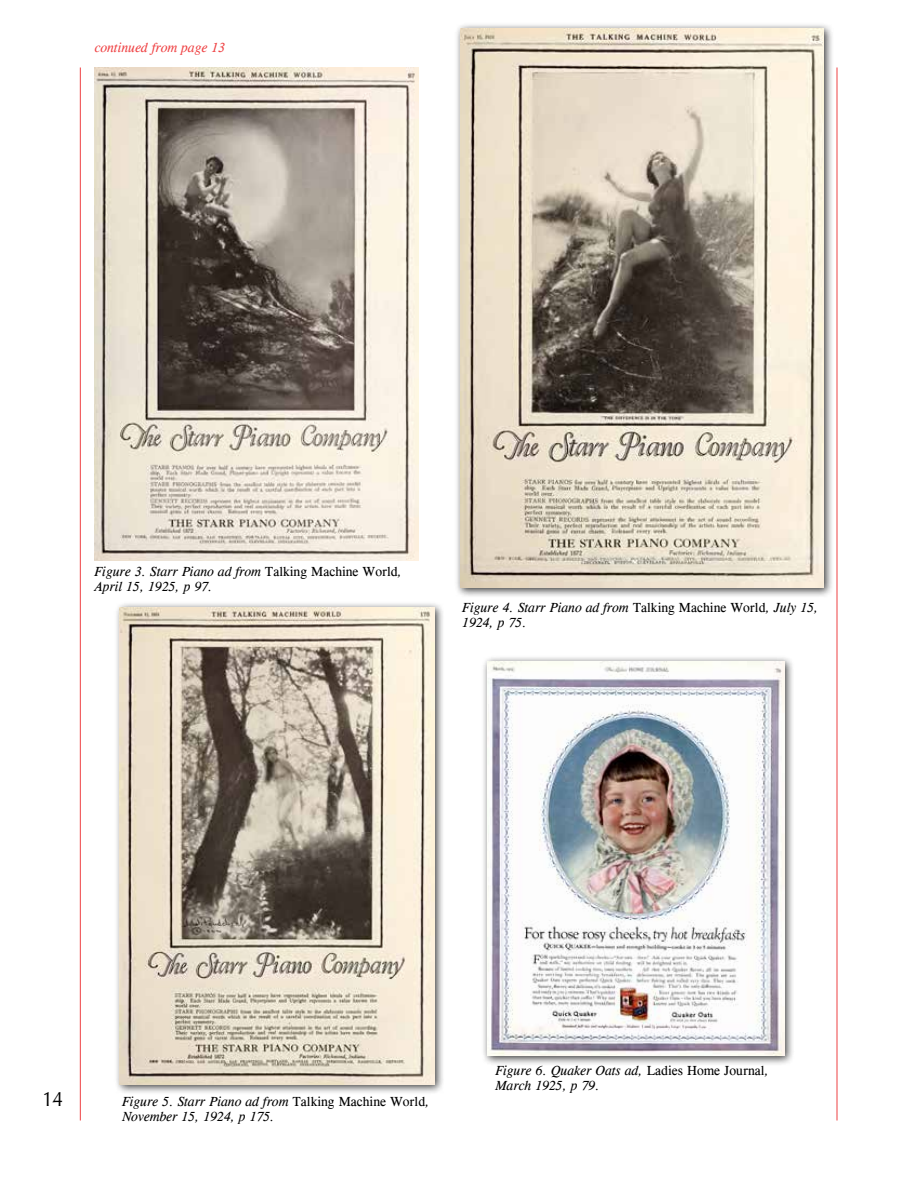
<style>
.page{position:relative;width:918px;height:1188px;background:#fff}
.page>*{position:absolute;margin:0;border:0;box-sizing:border-box;transform-origin:0 0}
.t1{font:21px "Cg Omega";color:#000;scale:.9 1}
.t2{font:italic 13.5px/15px "Cg Times";color:#000}
.t3{font:italic 13.5px "Cg Times";color:#ef4143}
.s1{font-style:normal}
</style>
<div class="page">
<hr style="left:837px;top:68px;width:1px;height:1052px;background:#ef4143">
<hr style="left:80px;top:68px;width:1px;height:1052px;background:#ef4143">
<img style="left:94px;top:68px;width:324px;height:492px">
<div style="left:454px;top:22px;width:380px;height:576px;background:#000;opacity:.75"></div>
<img style="left:460px;top:28px;width:364px;height:559px">
<div style="left:114px;top:601px;width:331px;height:494px;background:#000;opacity:.75"></div>
<img style="left:120px;top:607px;width:315px;height:478px">
<div style="left:481px;top:655px;width:313px;height:411px;background:#000;opacity:.75"></div>
<img style="left:487px;top:662px;width:297px;height:394px">
<p class="t3" style="left:94px;top:40px;width:132px">continued from page 13</p>
<p class="t2" style="left:94px;top:564px;width:309px">Figure 3. Starr Piano ad from <span class="s1">Talking Machine World</span>,<br>April 15, 1925, p 97.</p>
<p class="t2" style="left:462px;top:600px;width:358px">Figure 4. Starr Piano ad from <span class="s1">Talking Machine World</span>, July 15,<br>1924, p 75.</p>
<h1 class="t1" style="left:42px;top:1087px;width:25px">14</h1>
<p class="t2" style="left:122px;top:1094px;width:309px">Figure 5. Starr Piano ad from <span class="s1">Talking Machine World</span>,<br>November 15, 1924, p 175.</p>
<p class="t2" style="left:495px;top:1063px;width:275px">Figure 6. Quaker Oats ad, <span class="s1">Ladies Home Journal</span>,<br>March 1925, p 79.</p>
</div>
